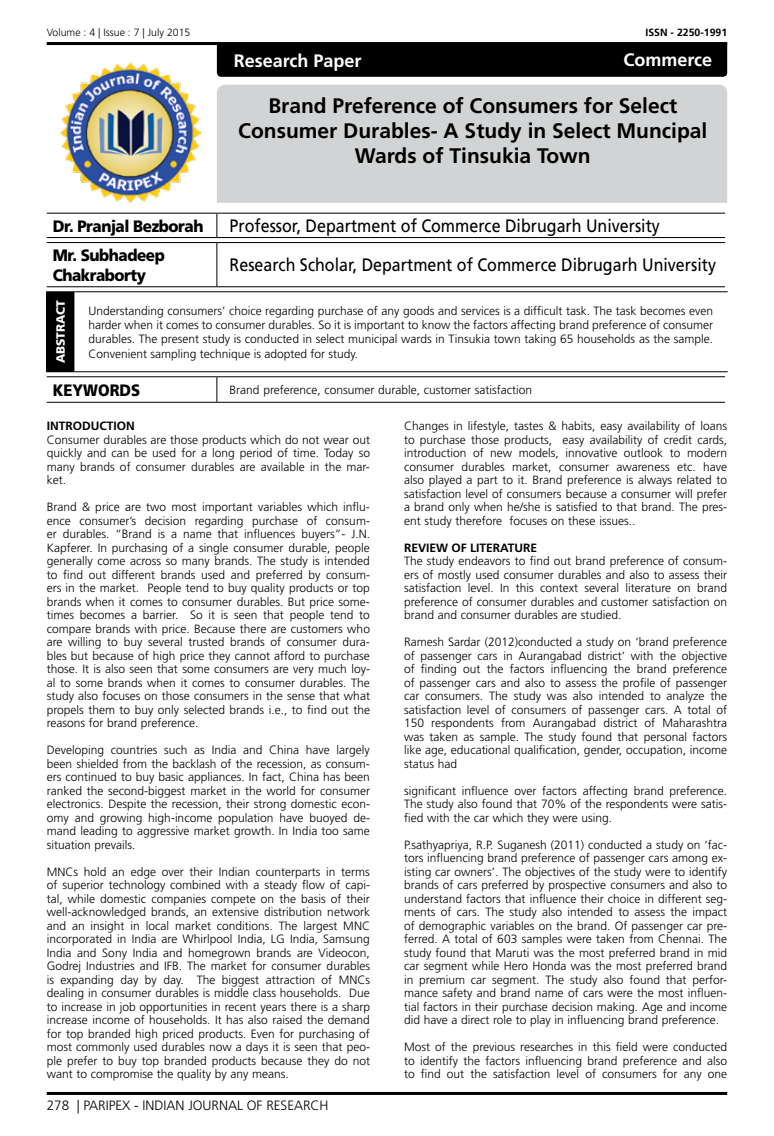
<style>
.page{position:relative;width:774px;height:1136px;background:#fff}
.page>*{position:absolute;margin:0;border:0;box-sizing:border-box;transform-origin:0 0}
.t1{font:700 21px/25.2px "Frutiger LT Std";color:#000;text-align:center}
.t2{font:18px "Frutiger LT Std";color:#000;scale:.89 1}
.t3{font:700 18px "Frutiger LT Std";color:#fff}
.t4{font:900 16.5px/19.8px "Frutiger LT Std";letter-spacing:-.03em;color:#000;scale:.92 1}
.t5{font:900 16.5px "Frutiger LT Std";color:#000;scale:.9 1}
.t6{font:300 13.5px "Frutiger LT Std";color:#000}
.t7{font:300 12px/13.5px "Frutiger LT Std";color:#000;text-align:justify}
.t8{font:700 12px "Frutiger LT Std";color:#000}
.t9{font:900 12px "Frutiger LT Std";color:#fff}
.t10{font:300 10.5px "Frutiger LT Std";color:#000}
.t11{font:700 10.5px "Frutiger LT Std";color:#000}
</style>
<div class="page">
<hr style="left:47px;top:42px;width:680px;height:3px;background:#000">
<hr style="left:47px;top:1091px;width:680px;height:3px;background:#000">
<div style="left:217px;top:85px;width:510px;height:118px;background:#d1d3d4"></div>
<div style="left:217px;top:45px;width:510px;height:32px;background:#000"></div>
<img style="left:61px;top:63px;width:139px;height:140px">
<hr style="left:47px;top:213px;width:170px;height:1px;background:#000">
<hr style="left:217px;top:213px;width:508px;height:1px;background:#000">
<svg style="left:216px;top:213px;width:1px;height:24px"></svg>
<hr style="left:47px;top:237px;width:170px;height:1px;background:#000">
<hr style="left:217px;top:237px;width:508px;height:1px;background:#000">
<hr style="left:47px;top:242px;width:170px;height:1px;background:#000">
<hr style="left:217px;top:242px;width:508px;height:1px;background:#000">
<hr style="left:216px;top:243px;width:1px;height:43px;background:#000">
<hr style="left:47px;top:286px;width:170px;height:1px;background:#000">
<hr style="left:217px;top:286px;width:508px;height:1px;background:#000">
<hr style="left:47px;top:376px;width:170px;height:1px;background:#000">
<hr style="left:217px;top:376px;width:508px;height:1px;background:#000">
<svg style="left:216px;top:377px;width:1px;height:25px"></svg>
<hr style="left:47px;top:402px;width:170px;height:1px;background:#000">
<hr style="left:217px;top:402px;width:508px;height:1px;background:#000">
<div style="left:47px;top:292px;width:27px;height:80px;background:#000"></div>
<hr style="left:46px;top:292px;width:1px;height:79px;background:#000">
<svg style="left:46px;top:291px;width:28px;height:1px"></svg>
<hr style="left:74px;top:291px;width:654px;height:1px;background:#000">
<hr style="left:74px;top:292px;width:1px;height:79px;background:#000">
<hr style="left:74px;top:371px;width:654px;height:1px;background:#000">
<p class="t10" style="left:47px;top:27px;width:145px">Volume : 4 | Issue : 7 | July 2015</p>
<p class="t11" style="left:645px;top:27px;width:83px">ISSN - 2250-1991</p>
<h2 class="t3" style="left:624px;top:49px;width:90px">Commerce</h2>
<h2 class="t3" style="left:234px;top:50px;width:129px">Research Paper</h2>
<h1 class="t1" style="left:238px;top:93px;width:471px">Brand Preference of Consumers for Select<br>Consumer Durables- A Study in Select Muncipal<br>Wards of Tinsukia Town</h1>
<h3 class="t4" style="left:53px;top:216px;width:165px">Dr. Pranjal Bezborah</h3>
<h2 class="t2" style="left:230px;top:215px;width:485px">Professor, Department of Commerce Dibrugarh University</h2>
<h3 class="t4" style="left:53px;top:245px;width:123px">Mr. Subhadeep<br>Chakraborty</h3>
<h2 class="t2" style="left:230px;top:254px;width:548px">Research Scholar, Department of Commerce Dibrugarh University</h2>
<p class="t9" style="left:53px;top:363px;width:65px;rotate:-90deg">ABSTRACT</p>
<p class="t7" style="left:88px;top:303px;width:626px;line-height:14.4px">Understanding consumers’ choice regarding purchase of any goods and services is a difficult task. The task becomes even harder when it comes to consumer durables. So it is important to know the factors affecting brand preference of consumer durables. The present study is conducted in select municipal wards in Tinsukia town taking 65 households as the sample.<br>Convenient sampling technique is adopted for study.</p>
<h3 class="t5" style="left:53px;top:380px;width:99px">KEYWORDS</h3>
<p class="t7" style="left:230px;top:383px;width:304px">Brand preference, consumer durable, customer satisfaction</p>
<p class="t8" style="left:47px;top:419px;width:90px">INTRODUCTION</p>
<p class="t7" style="left:47px;top:433px;width:325px">Consumer durables are those products which do not wear out quickly and can be used for a long period of time. Today so many brands of consumer durables are available in the mar&shy;ket.</p>
<p class="t7" style="left:47px;top:500px;width:325px">Brand &amp; price are two most important variables which influ&shy;ence consumer’s decision regarding purchase of consum&shy;er durables. “Brand is a name that influences buyers”- J.N.<br>Kapferer. In purchasing of a single consumer durable, people generally come across so many brands. The study is intended to find out different brands used and preferred by consum&shy;ers in the market. People tend to buy quality products or top brands when it comes to consumer durables. But price some&shy;times becomes a barrier. So it is seen that people tend to compare brands with price. Because there are customers who are willing to buy several trusted brands of consumer dura&shy;bles but because of high price they cannot afford to purchase those. It is also seen that some consumers are very much loy&shy;al to some brands when it comes to consumer durables. The study also focuses on those consumers in the sense that what propels them to buy only selected brands i.e., to find out the reasons for brand preference.</p>
<p class="t7" style="left:47px;top:743px;width:325px">Developing countries such as India and China have largely been shielded from the backlash of the recession, as consum&shy;ers continued to buy basic appliances. In fact, China has been ranked the second-biggest market in the world for consumer electronics. Despite the recession, their strong domestic econ&shy;omy and growing high-income population have buoyed de&shy;mand leading to aggressive market growth. In India too same situation prevails.</p>
<p class="t7" style="left:47px;top:865px;width:325px">MNCs hold an edge over their Indian counterparts in terms of superior technology combined with a steady flow of capi&shy;tal, while domestic companies compete on the basis of their well-acknowledged brands, an extensive distribution network and an insight in local market conditions. The largest MNC incorporated in India are Whirlpool India, LG India, Samsung India and Sony India and homegrown brands are Videocon, Godrej Industries and IFB. The market for consumer durables is expanding day by day. The biggest attraction of MNCs dealing in consumer durables is middle class households. Due to increase in job opportunities in recent years there is a sharp increase income of households. It has also raised the demand for top branded high priced products. Even for purchasing of most commonly used durables now a days it is seen that peo&shy;ple prefer to buy top branded products because they do not want to compromise the quality by any means.</p>
<p class="t6" style="left:47px;top:1097px;width:283px">278 | PARIPEX - INDIAN JOURNAL OF RESEARCH</p>
<p class="t7" style="left:404px;top:419px;width:325px">Changes in lifestyle, tastes &amp; habits, easy availability of loans to purchase those products, easy availability of credit cards, introduction of new models, innovative outlook to modern consumer durables market, consumer awareness etc. have also played a part to it. Brand preference is always related to satisfaction level of consumers because a consumer will prefer a brand only when he/she is satisfied to that brand. The pres&shy;ent study therefore focuses on these issues..</p>
<p class="t8" style="left:404px;top:540px;width:135px">REVIEW OF LITERATURE</p>
<p class="t7" style="left:404px;top:554px;width:325px">The study endeavors to find out brand preference of consum&shy;ers of mostly used consumer durables and also to assess their satisfaction level. In this context several literature on brand preference of consumer durables and customer satisfaction on brand and consumer durables are studied.</p>
<p class="t7" style="left:404px;top:635px;width:325px">Ramesh Sardar (2012)conducted a study on ‘brand preference of passenger cars in Aurangabad district’ with the objective of finding out the factors influencing the brand preference of passenger cars and also to assess the profile of passenger car consumers. The study was also intended to analyze the satisfaction level of consumers of passenger cars. A total of 150 respondents from Aurangabad district of Maharashtra was taken as sample. The study found that personal factors like age, educational qualification, gender, occupation, income status had</p>
<p class="t7" style="left:404px;top:784px;width:325px">significant influence over factors affecting brand preference.<br>The study also found that 70% of the respondents were satis&shy;fied with the car which they were using.</p>
<p class="t7" style="left:404px;top:838px;width:325px">P.sathyapriya, R.P. Suganesh (2011) conducted a study on ‘fac&shy;tors influencing brand preference of passenger cars among ex&shy;isting car owners’. The objectives of the study were to identify brands of cars preferred by prospective consumers and also to understand factors that influence their choice in different seg&shy;ments of cars. The study also intended to assess the impact of demographic variables on the brand. Of passenger car pre&shy;ferred. A total of 603 samples were taken from Chennai. The study found that Maruti was the most preferred brand in mid car segment while Hero Honda was the most preferred brand in premium car segment. The study also found that perfor&shy;mance safety and brand name of cars were the most influen&shy;tial factors in their purchase decision making. Age and income did have a direct role to play in influencing brand preference.</p>
<p class="t7" style="left:404px;top:1040px;width:325px">Most of the previous researches in this field were conducted to identify the factors influencing brand preference and also to find out the satisfaction level of consumers for any one</p>
</div>
